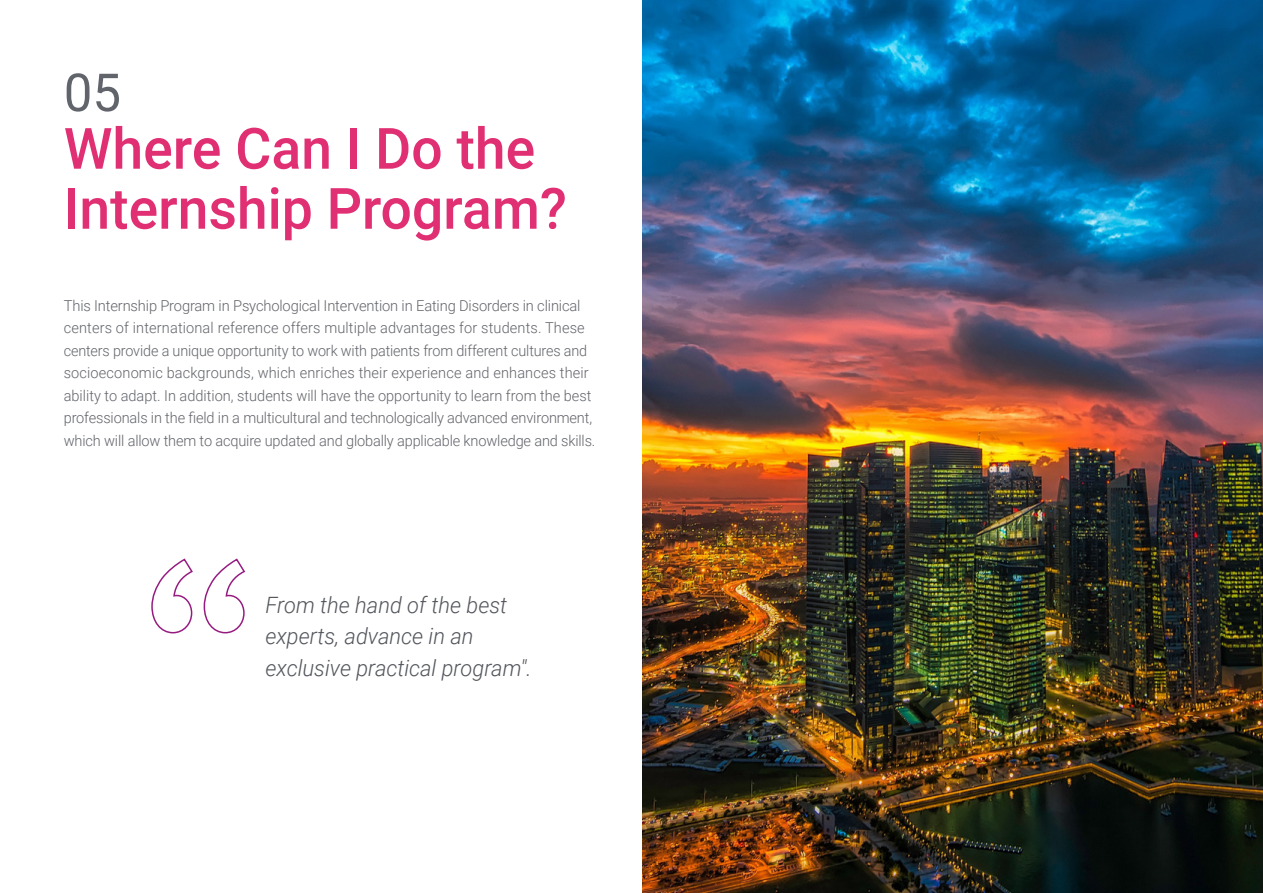
<style>
.page{position:relative;width:1263px;height:893px;background:#fff}
.page>*{position:absolute;margin:0;border:0;box-sizing:border-box;transform-origin:0 0}
.t1{font:500 57px/60px "Roboto";color:#e03073}
.t2{font:52.5px "Roboto";color:#61646a}
.t3{font:italic 300 22.5px/31.5px "Roboto";color:#52555b}
.t4{font:300 15px/22.5px "Roboto";letter-spacing:-.01em;color:#61646a}
</style>
<div class="page">
<svg style="left:151px;top:558px;width:95px;height:76px"></svg>
<img style="left:642px;top:0;width:621px;height:893px">
<h2 class="t2" style="left:64px;top:56px;width:59px">05</h2>
<h1 class="t1" style="left:64px;top:116px;width:504px">Where Can I Do the<br>Internship Program?</h1>
<p class="t4" style="left:64px;top:293px;width:533px">This Internship Program in Psychological Intervention in Eating Disorders in clinical centers of international reference offers multiple advantages for students. These centers provide a unique opportunity to work with patients from different cultures and socioeconomic backgrounds, which enriches their experience and enhances their ability to adapt. In addition, students will have the opportunity to learn from the best professionals in the field in a multicultural and technologically advanced environment, which will allow them to acquire updated and globally applicable knowledge and skills.</p>
<h3 class="t3" style="left:265px;top:588px;width:268px">From the hand of the best experts, advance in an exclusive practical program".</h3>
</div>
